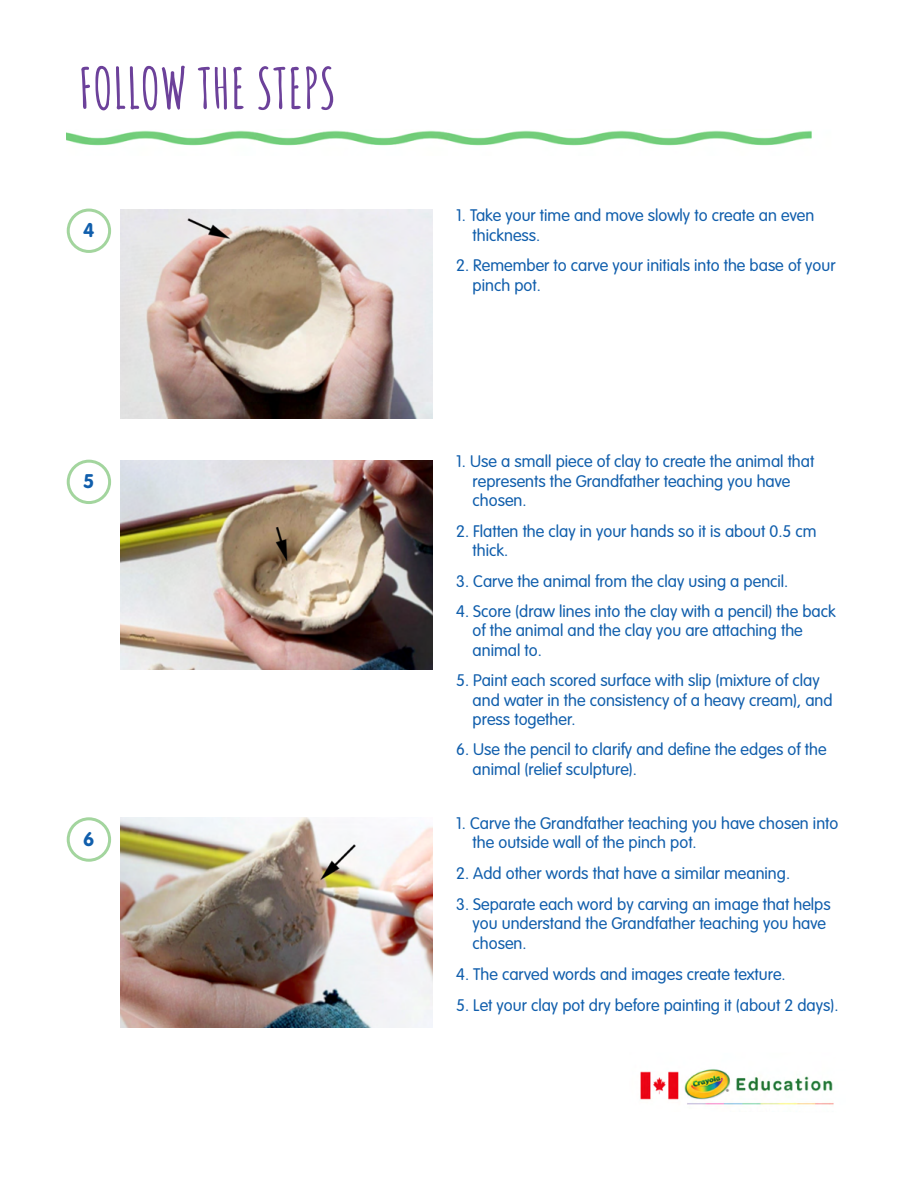
<style>
.page{position:relative;width:918px;height:1188px;background:#fff}
.page>*{position:absolute;margin:0;border:0;box-sizing:border-box;transform-origin:0 0}
.t1{font:700 55.5px "Amatic SC";color:#6c419a}
.t2{font:700 19.5px "VAG Rounded";color:#105eac}
.t3{font:300 16.5px "VAG Rounded";color:#105eac}
</style>
<div class="page">
<img style="left:67px;top:130px;width:745px;height:16px">
<img style="left:121px;top:209px;width:312px;height:209px">
<svg style="left:67px;top:208px;width:44px;height:45px"></svg>
<img style="left:121px;top:460px;width:312px;height:209px">
<svg style="left:67px;top:460px;width:44px;height:44px"></svg>
<img style="left:121px;top:817px;width:312px;height:210px">
<svg style="left:67px;top:817px;width:44px;height:45px"></svg>
<img style="left:640px;top:1069px;width:194px;height:36px">
<p class="t1" style="left:78px;top:52px;width:259px">FOLLOW THE STEPS</p>
<p class="t2" style="left:83px;top:222px;width:13px">4</p>
<p class="t2" style="left:83px;top:473px;width:13px">5</p>
<p class="t2" style="left:83px;top:831px;width:13px">6</p>
<p class="t3" style="left:456px;top:209px;width:360px">1. Take your time and move slowly to create an even</p>
<p class="t3" style="left:473px;top:228px;width:69px">thickness.</p>
<p class="t3" style="left:456px;top:259px;width:381px">2. Remember to carve your initials into the base of your</p>
<p class="t3" style="left:473px;top:278px;width:70px">pinch pot.</p>
<p class="t3" style="left:456px;top:455px;width:360px">1. Use a small piece of clay to create the animal that</p>
<p class="t3" style="left:473px;top:474px;width:319px">represents the Grandfather teaching you have</p>
<p class="t3" style="left:473px;top:494px;width:55px">chosen.</p>
<p class="t3" style="left:456px;top:524px;width:362px">2. Flatten the clay in your hands so it is about 0.5 cm</p>
<p class="t3" style="left:473px;top:544px;width:37px">thick.</p>
<p class="t3" style="left:456px;top:574px;width:334px">3. Carve the animal from the clay using a pencil.</p>
<p class="t3" style="left:456px;top:604px;width:381px">4. Score (draw lines into the clay with a pencil) the back</p>
<p class="t3" style="left:473px;top:624px;width:332px">of the animal and the clay you are attaching the</p>
<p class="t3" style="left:473px;top:643px;width:71px">animal to.</p>
<p class="t3" style="left:456px;top:673px;width:365px">5. Paint each scored surface with slip (mixture of clay</p>
<p class="t3" style="left:473px;top:693px;width:361px">and water in the consistency of a heavy cream), and</p>
<p class="t3" style="left:473px;top:712px;width:104px">press together.</p>
<p class="t3" style="left:456px;top:743px;width:372px">6. Use the pencil to clarify and define the edges of the</p>
<p class="t3" style="left:473px;top:762px;width:166px">animal (relief sculpture).</p>
<p class="t3" style="left:456px;top:816px;width:384px">1. Carve the Grandfather teaching you have chosen into</p>
<p class="t3" style="left:473px;top:836px;width:226px">the outside wall of the pinch pot.</p>
<p class="t3" style="left:456px;top:867px;width:336px">2. Add other words that have a similar meaning.</p>
<p class="t3" style="left:456px;top:897px;width:376px">3. Separate each word by carving an image that helps</p>
<p class="t3" style="left:473px;top:916px;width:355px">you understand the Grandfather teaching you have</p>
<p class="t3" style="left:473px;top:937px;width:55px">chosen.</p>
<p class="t3" style="left:456px;top:967px;width:331px">4. The carved words and images create texture.</p>
<p class="t3" style="left:456px;top:998px;width:384px">5. Let your clay pot dry before painting it (about 2 days).</p>
</div>
